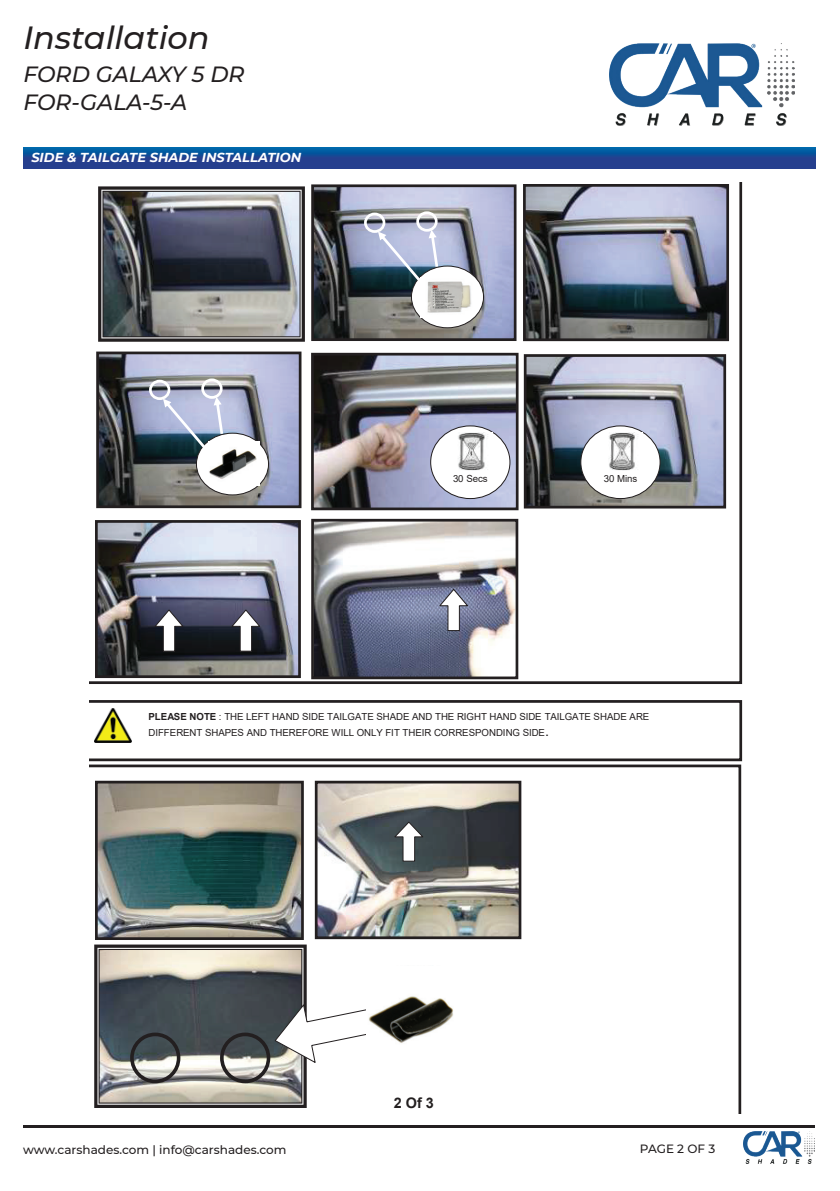
<style>
.page{position:relative;width:840px;height:1191px;background:#fff}
.page>*{position:absolute;margin:0;border:0;box-sizing:border-box;transform-origin:0 0}
.t1{font:italic 500 32px "Montserrat";color:#231f20}
.t2{font:italic 500 22px/28px "Montserrat";color:#231f20}
.t3{font:700 14.6px "Arial";color:#231f20}
.t4{font:italic 700 13px "Montserrat";color:#fff}
.t5{font:500 12px "Montserrat";color:#231f20}
.t6{font:9.8px/16px "Arial";letter-spacing:-.005em;color:#231f20}
.s1{font-weight:700}
.s2{font-size:14.6px}
</style>
<div class="page">
<hr style="left:23px;top:1125px;width:791px;height:2px;background:#231f20">
<img style="left:743px;top:1131px;width:71px;height:32px">
<img style="left:609px;top:43px;width:184px;height:83px">
<svg style="left:23px;top:147px;width:792px;height:21px;background:#164b96"></svg>
<img style="left:89px;top:182px;width:652px;height:502px">
<svg style="left:89px;top:764px;width:651px;height:350px"></svg>
<svg style="left:89px;top:700px;width:652px;height:61px"></svg>
<div style="left:89px;top:706px;width:635px;height:46px;background:#fff"></div>
<img style="left:94px;top:708px;width:38px;height:34px">
<div style="left:349px;top:954px;width:145px;height:114px;background:#fff"></div>
<svg style="left:94px;top:944px;width:281px;height:164px"></svg>
<img style="left:208px;top:442px;width:51px;height:44px">
<img style="left:420px;top:278px;width:52px;height:39px">
<img style="left:367px;top:966px;width:86px;height:101px">
<h1 class="t1" style="left:23px;top:15px;width:188px">Installation</h1>
<h2 class="t2" style="left:23px;top:59px;width:222px">FORD GALAXY 5 DR<br>FOR-GALA-5-A</h2>
<h3 class="t4" style="left:31px;top:148px;width:271px">SIDE &amp; TAILGATE SHADE INSTALLATION</h3>
<p class="t6" style="left:452px;top:471px;width:36px">30 Secs</p>
<p class="t6" style="left:603px;top:471px;width:35px">30 Mins</p>
<p class="t6" style="left:148px;top:708px;width:502px"><span class="s1">PLEASE NOTE</span> : THE LEFT HAND SIDE TAILGATE SHADE AND THE RIGHT HAND SIDE TAILGATE SHADE ARE<br>DIFFERENT SHAPES AND THEREFORE WILL ONLY FIT THEIR CORRESPONDING SIDE<span class="s2">.</span></p>
<h3 class="t3" style="left:393px;top:1092px;width:42px">2 Of 3</h3>
<p class="t5" style="left:23px;top:1141px;width:265px">www.carshades.com | info@carshades.com</p>
<p class="t5" style="left:639px;top:1140px;width:77px">PAGE 2 OF 3</p>
</div>
